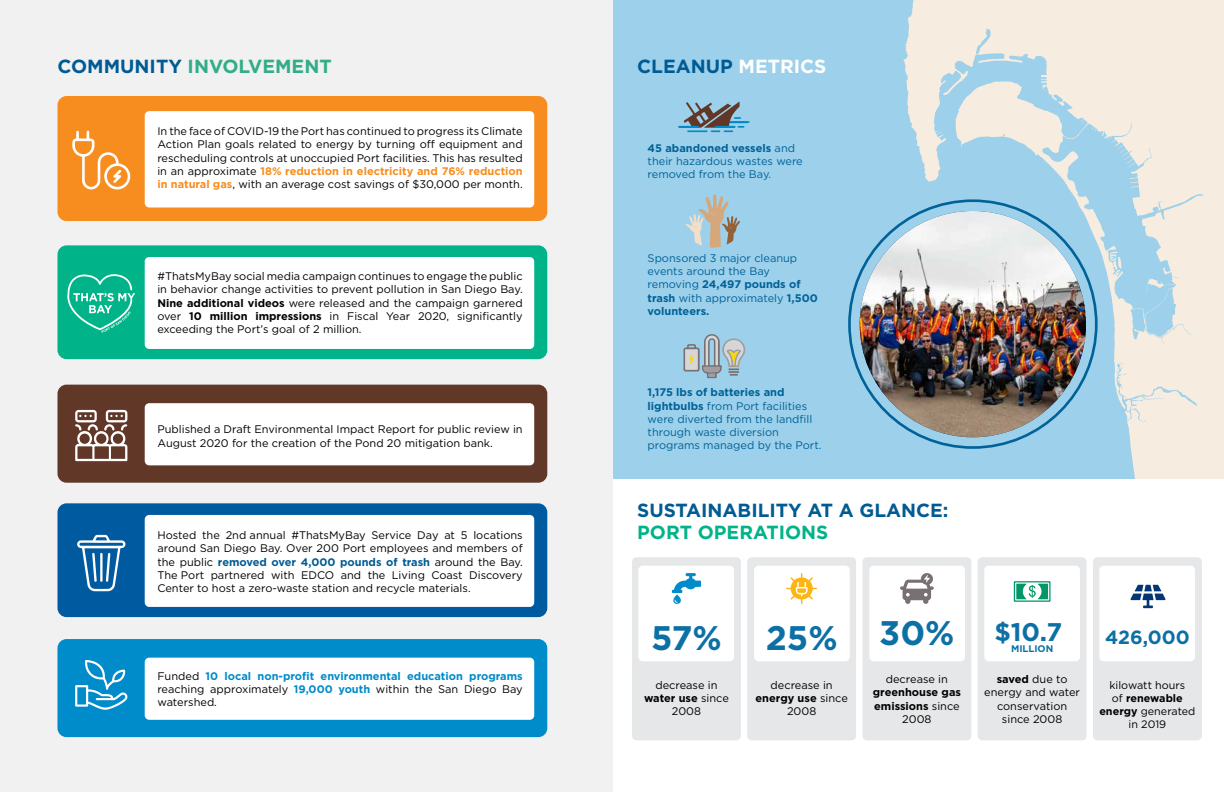
<style>
.page{position:relative;width:1224px;height:792px;background:#fff}
.page>*{position:absolute;margin:0;border:0;box-sizing:border-box;transform-origin:0 0}
.t1{font:700 34.1px "Gotham";color:#0c70a5}
.t2{font:700 25.5px "Gotham";color:#0c70a5}
.t3{font:700 19.1px "Gotham";color:#0c70a5}
.t4{font:700 19px "Gotham";color:#005b94}
.t5{font:700 19px "Gotham";color:#33ac88}
.t6{font:700 19px "Gotham";color:#00b388}
.t7{font:11px/13.2px "Gotham";color:#000;text-align:center}
.t8{font:11px/13.2px "Gotham";color:#006298}
.t9{font:700 11px/13.2px "Gotham";color:#008bca;text-align:justify}
.t10{font:700 11px/13.2px "Gotham";color:#000;text-align:center}
.t11{font:10.8px/13px "Gotham";color:#000;text-align:center}
.t12{font:700 9.6px "Gotham";color:#0c70a5}
.s1{color:#005b94}
.s2{color:#fff}
.s3{font-weight:700;color:#f78d1e}
.s4{font-weight:700}
.s5{font-weight:700;color:#005b94}
.s6{font-weight:400;color:#000}
.s7{font-weight:400}
</style>
<div class="page">
<div style="left:613px;top:0;width:611px;height:479px;background:#9dd0ea"></div>
<svg style="left:900px;top:0;width:324px;height:479px;fill:#f7ece0"></svg>
<div style="left:0;top:0;width:613px;height:792px;background:#f1f1f2"></div>
<div style="left:632px;top:557px;width:109px;height:183px;background:#e6e7e8;border-radius:4px"></div>
<div style="left:638px;top:566px;width:96px;height:95px;background:#fff;border-radius:4px"></div>
<svg style="left:672px;top:573px;width:29px;height:31px"></svg>
<div style="left:747px;top:557px;width:109px;height:183px;background:#e6e7e8;border-radius:4px"></div>
<div style="left:754px;top:566px;width:96px;height:95px;background:#fff;border-radius:4px"></div>
<svg style="left:786px;top:573px;width:31px;height:31px"></svg>
<div style="left:862px;top:557px;width:109px;height:183px;background:#e6e7e8;border-radius:4px"></div>
<div style="left:869px;top:566px;width:96px;height:95px;background:#fff;border-radius:4px"></div>
<svg style="left:900px;top:573px;width:34px;height:31px"></svg>
<div style="left:978px;top:557px;width:109px;height:183px;background:#e6e7e8;border-radius:4px"></div>
<div style="left:984px;top:566px;width:96px;height:95px;background:#fff;border-radius:4px"></div>
<svg style="left:1014px;top:581px;width:37px;height:21px"></svg>
<div style="left:1093px;top:557px;width:109px;height:183px;background:#e6e7e8;border-radius:4px"></div>
<div style="left:1099px;top:566px;width:96px;height:95px;background:#fff;border-radius:4px"></div>
<div style="left:57px;top:96px;width:490px;height:125px;background:#f78d1e;border-radius:9px"></div>
<div style="left:145px;top:111px;width:389px;height:97px;background:#fff;border-radius:4px"></div>
<svg style="left:72px;top:130px;width:59px;height:60px"></svg>
<div style="left:57px;top:503px;width:490px;height:114px;background:#005aa0;border-radius:9px"></div>
<div style="left:145px;top:515px;width:389px;height:92px;background:#fff;border-radius:4px"></div>
<svg style="left:77px;top:535px;width:49px;height:56px"></svg>
<div style="left:57px;top:639px;width:490px;height:98px;background:#008bca;border-radius:9px"></div>
<div style="left:145px;top:658px;width:389px;height:62px;background:#fff;border-radius:4px"></div>
<svg style="left:75px;top:660px;width:53px;height:50px"></svg>
<div style="left:57px;top:245px;width:490px;height:114px;background:#00b388;border-radius:9px"></div>
<div style="left:145px;top:257px;width:389px;height:92px;background:#fff;border-radius:4px"></div>
<svg style="left:67px;top:274px;width:68px;height:59px"></svg>
<div style="left:57px;top:385px;width:490px;height:98px;background:#613728;border-radius:9px"></div>
<div style="left:145px;top:403px;width:389px;height:62px;background:#fff;border-radius:4px"></div>
<svg style="left:75px;top:410px;width:52px;height:51px"></svg>
<svg style="left:686px;top:194px;width:54px;height:54px"></svg>
<svg style="left:678px;top:102px;width:72px;height:30px"></svg>
<img style="left:860px;top:211px;width:226px;height:226px;border-radius:113px">
<svg style="left:683px;top:334px;width:63px;height:44px"></svg>
<svg style="left:1130px;top:585px;width:36px;height:23px"></svg>
<h3 class="t5" style="left:57px;top:54px;width:276px"><span class="s1">COMMUNITY</span> INVOLVEMENT</h3>
<h3 class="t4" style="left:637px;top:54px;width:191px">CLEANUP <span class="s2">METRICS</span></h3>
<p class="t7" style="left:157px;top:125px;width:367px;text-align:justify">In the face of COVID-19 the Port has continued to progress its Climate Action Plan goals related to energy by turning off equipment and rescheduling controls at unoccupied Port facilities. This has resulted in an approximate <span class="s3">18% reduction in electricity and 76% reduction in natural gas</span>, with an average cost savings of $30,000 per month.</p>
<p class="t8" style="left:648px;top:141px;width:157px"><span class="s4">45 abandoned vessels</span> and their hazardous wastes were removed from the Bay.</p>
<p class="t7" style="left:157px;top:269px;width:367px;text-align:justify">#ThatsMyBay social media campaign continues to engage the public in behavior change activities to prevent pollution in San Diego Bay.<br><span class="s4">Nine additional videos</span> were released and the campaign garnered over <span class="s4">10 million impressions</span> in Fiscal Year 2020, significantly exceeding the Port’s goal of 2 million.</p>
<p class="t7" style="left:157px;top:423px;width:367px;text-align:left">Published a Draft Environmental Impact Report for public review in<br>August 2020 for the creation of the Pond 20 mitigation bank.</p>
<p class="t7" style="left:157px;top:528px;width:367px;text-align:justify">Hosted the 2nd annual #ThatsMyBay Service Day at 5 locations around San Diego Bay. Over 200 Port employees and members of the public <span class="s5">removed over 4,000 pounds of trash</span> around the Bay.<br>The Port partnered with EDCO and the Living Coast Discovery Center to host a zero-waste station and recycle materials.</p>
<p class="t9" style="left:157px;top:669px;width:367px"><span class="s6">Funded</span> 10 local non-profit environmental education programs <span class="s6">reaching approximately</span> 19,000 youth <span class="s6">within the San Diego Bay watershed.</span></p>
<p class="t8" style="left:648px;top:251px;width:172px">Sponsored 3 major cleanup events around the Bay removing <span class="s4">24,497 pounds of trash</span> with approximately <span class="s4">1,500 volunteers.</span></p>
<p class="t8" style="left:648px;top:386px;width:175px"><span class="s4">1,175 lbs of batteries and lightbulbs</span> from Port facilities were diverted from the landfill through waste diversion programs managed by the Port.</p>
<h3 class="t4" style="left:637px;top:497px;width:313px">SUSTAINABILITY AT A GLANCE:</h3>
<h3 class="t6" style="left:637px;top:520px;width:193px">PORT OPERATIONS</h3>
<h1 class="t1" style="left:651px;top:615px;width:72px">57%</h1>
<p class="t7" style="left:644px;top:678px;width:86px">decrease in <span class="s4">water use</span> since<br>2008</p>
<h1 class="t1" style="left:766px;top:615px;width:73px">25%</h1>
<p class="t7" style="left:756px;top:678px;width:94px">decrease in <span class="s4">energy use</span> since<br>2008</p>
<h1 class="t1" style="left:879px;top:610px;width:77px">30%</h1>
<p class="t7" style="left:886px;top:673px;width:64px">decrease in</p>
<p class="t10" style="left:873px;top:686px;width:90px">greenhouse gas emissions <span class="s7">since<br>2008</span></p>
<h2 class="t2" style="left:994px;top:615px;width:69px">$10.7</h2>
<p class="t12" style="left:1011px;top:643px;width:44px">MILLION</p>
<p class="t7" style="left:984px;top:673px;width:97px"><span class="s4">saved</span> due to energy and water conservation since 2008</p>
<h3 class="t3" style="left:1105px;top:624px;width:86px">426,000</h3>
<p class="t11" style="left:1099px;top:678px;width:98px">kilowatt hours<br>of <span class="s4">renewable energy</span> generated in 2019</p>
</div>
